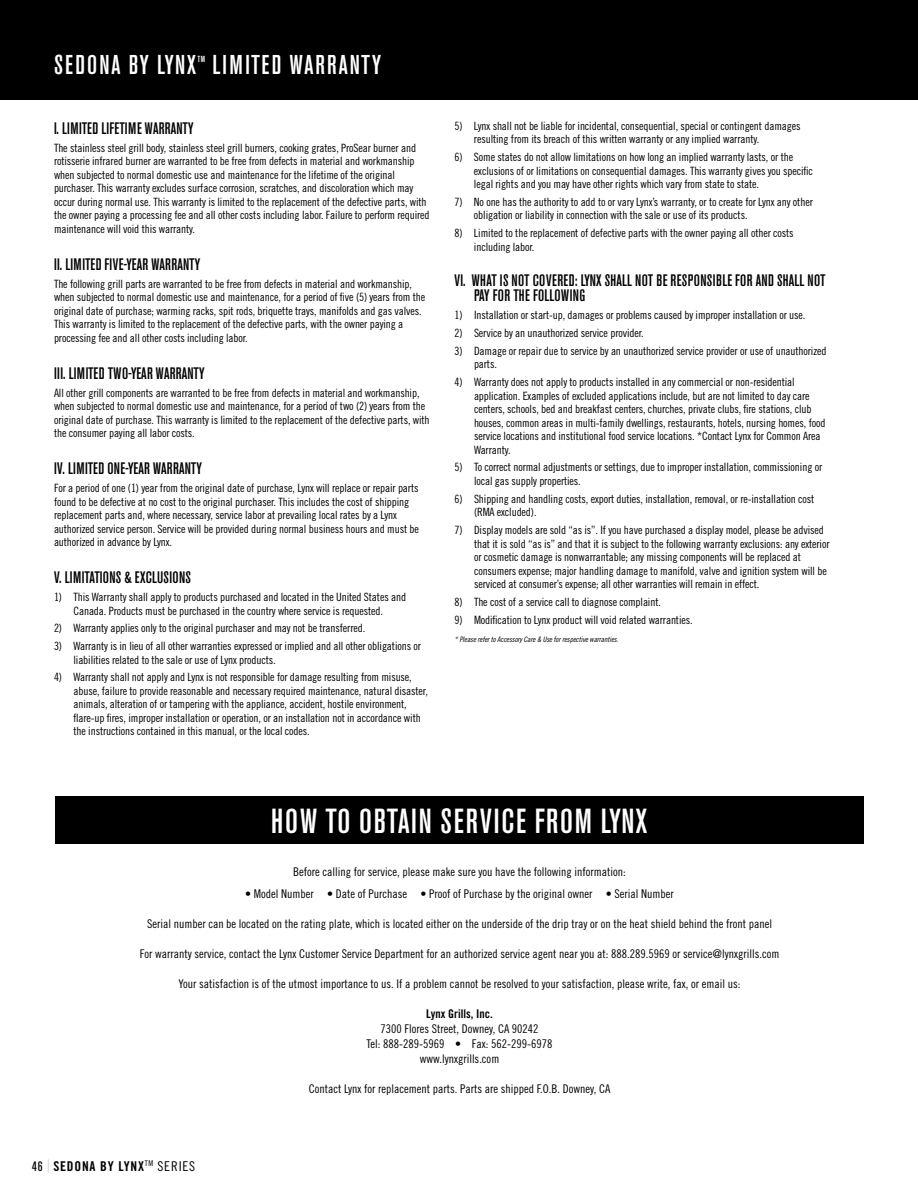
<style>
.page{position:relative;width:918px;height:1188px;background:#fff}
.page>*{position:absolute;margin:0;border:0;box-sizing:border-box;transform-origin:0 0}
.t1{font:500 condensed 34.5px "Akzidenz Grotesk BE";letter-spacing:.05em;color:#fff}
.t2{font:500 condensed 27px "Akzidenz Grotesk BE";letter-spacing:.07em;color:#fff}
.t3{font:500 condensed 16.5px/15px "Akzidenz Grotesk BE";letter-spacing:.01em;color:#000}
.t4{font:13.5px "Trade Gothic LT Std Bd Cn 20";letter-spacing:.06em;color:#000}
.t5{font:12px/15px "Trade Gothic LT Std Cn 18";color:#000;text-align:center}
.t6{font:12px "Trade Gothic LT Std Bd Cn 20";color:#000}
.t7{font:11.4px/13.5px "Trade Gothic LT Std Cn 18";letter-spacing:-.01em;color:#000}
.t8{font:500 condensed 8.7px "Akzidenz Grotesk BE";color:#fff}
.t9{font:7.5px "Trade Gothic LT Std Cn 18 Obl";letter-spacing:-.01em;color:#000}
.s1{font-family:"Akzidenz Grotesk BE";font-weight:500;font-stretch:condensed}
.s2{font-family:"Trade Gothic LT Std Cn 18"}
</style>
<div class="page">
<svg style="left:48px;top:1159px;width:1px;height:14px"></svg>
<div style="left:0;top:0;width:918px;height:99px;background:#000"></div>
<div style="left:55px;top:796px;width:809px;height:48px;background:#000"></div>
<h2 class="t2" style="left:54px;top:50px;width:144px">SEDONA BY LYNX</h2>
<p class="t8" style="left:197px;top:54px;width:9px">TM</p>
<h2 class="t2" style="left:213px;top:50px;width:170px">LIMITED WARRANTY</h2>
<h3 class="t3" style="left:54px;top:121px;width:141px">I. LIMITED LIFETIME WARRANTY</h3>
<p class="t7" style="left:54px;top:141px;width:377px">The stainless steel grill body, stainless steel grill burners, cooking grates, ProSear burner and rotisserie infrared burner are warranted to be free from defects in material and workmanship when subjected to normal domestic use and maintenance for the lifetime of the original purchaser. This warranty excludes surface corrosion, scratches, and discoloration which may occur during normal use. This warranty is limited to the replacement of the defective parts, with the owner paying a processing fee and all other costs including labor. Failure to perform required maintenance will void this warranty.</p>
<h3 class="t3" style="left:54px;top:257px;width:148px">II. LIMITED FIVE-YEAR WARRANTY</h3>
<p class="t7" style="left:54px;top:277px;width:373px">The following grill parts are warranted to be free from defects in material and workmanship, when subjected to normal domestic use and maintenance, for a period of five (5) years from the original date of purchase; warming racks, spit rods, briquette trays, manifolds and gas valves.<br>This warranty is limited to the replacement of the defective parts, with the owner paying a processing fee and all other costs including labor.</p>
<h3 class="t3" style="left:54px;top:366px;width:152px">III. LIMITED TWO-YEAR WARRANTY</h3>
<p class="t7" style="left:54px;top:386px;width:377px">All other grill components are warranted to be free from defects in material and workmanship, when subjected to normal domestic use and maintenance, for a period of two (2) years from the original date of purchase. This warranty is limited to the replacement of the defective parts, with the consumer paying all labor costs.</p>
<h3 class="t3" style="left:54px;top:461px;width:150px">IV. LIMITED ONE-YEAR WARRANTY</h3>
<p class="t7" style="left:54px;top:481px;width:366px">For a period of one (1) year from the original date of purchase, Lynx will replace or repair parts found to be defective at no cost to the original purchaser. This includes the cost of shipping replacement parts and, where necessary, service labor at prevailing local rates by a Lynx authorized service person. Service will be provided during normal business hours and must be authorized in advance by Lynx.</p>
<h3 class="t3" style="left:54px;top:570px;width:139px">V. LIMITATIONS &amp; EXCLUSIONS</h3>
<p class="t7" style="left:54px;top:590px;width:354px;text-align:center">1) This Warranty shall apply to products purchased and located in the United States and<br>Canada. Products must be purchased in the country where service is requested.</p>
<p class="t7" style="left:54px;top:621px;width:313px">2) Warranty applies only to the original purchaser and may not be transferred.</p>
<p class="t7" style="left:74px;top:639px;width:349px;text-indent:-20px">3) Warranty is in lieu of all other warranties expressed or implied and all other obligations or liabilities related to the sale or use of Lynx products.</p>
<p class="t7" style="left:74px;top:671px;width:356px;text-indent:-20px">4) Warranty shall not apply and Lynx is not responsible for damage resulting from misuse, abuse, failure to provide reasonable and necessary required maintenance, natural disaster, animals, alteration of or tampering with the appliance, accident, hostile environment, flare-up fires, improper installation or operation, or an installation not in accordance with the instructions contained in this manual, or the local codes.</p>
<p class="t7" style="left:474px;top:119px;width:328px;text-indent:-20px">5) Lynx shall not be liable for incidental, consequential, special or contingent damages resulting from its breach of this written warranty or any implied warranty.</p>
<p class="t7" style="left:474px;top:150px;width:341px;text-indent:-20px">6) Some states do not allow limitations on how long an implied warranty lasts, or the exclusions of or limitations on consequential damages. This warranty gives you specific legal rights and you may have other rights which vary from state to state.</p>
<p class="t7" style="left:474px;top:195px;width:340px;text-indent:-20px">7) No one has the authority to add to or vary Lynx’s warranty, or to create for Lynx any other obligation or liability in connection with the sale or use of its products.</p>
<p class="t7" style="left:474px;top:226px;width:321px;text-indent:-20px">8) Limited to the replacement of defective parts with the owner paying all other costs including labor.</p>
<h3 class="t3" style="left:474px;top:274px;width:353px;text-indent:-20px">VI. WHAT IS NOT COVERED: LYNX SHALL NOT BE RESPONSIBLE FOR AND SHALL NOT<br>PAY FOR THE FOLLOWING</h3>
<p class="t7" style="left:454px;top:308px;width:352px">1) Installation or start-up, damages or problems caused by improper installation or use.</p>
<p class="t7" style="left:454px;top:326px;width:191px">2) Service by an unauthorized service provider.</p>
<p class="t7" style="left:474px;top:344px;width:354px;text-indent:-20px">3) Damage or repair due to service by an unauthorized service provider or use of unauthorized parts.</p>
<p class="t7" style="left:474px;top:375px;width:353px;text-indent:-20px">4) Warranty does not apply to products installed in any commercial or non-residential application. Examples of excluded applications include, but are not limited to day care centers, schools, bed and breakfast centers, churches, private clubs, fire stations, club houses, common areas in multi-family dwellings, restaurants, hotels, nursing homes, food service locations and institutional food service locations. *Contact Lynx for Common Area Warranty.</p>
<p class="t7" style="left:474px;top:461px;width:350px;text-indent:-20px">5) To correct normal adjustments or settings, due to improper installation, commissioning or local gas supply properties.</p>
<p class="t7" style="left:474px;top:492px;width:342px;text-indent:-20px">6) Shipping and handling costs, export duties, installation, removal, or re-installation cost (RMA excluded).</p>
<p class="t7" style="left:474px;top:523px;width:357px;text-indent:-20px">7) Display models are sold “as is”. If you have purchased a display model, please be advised that it is sold “as is” and that it is subject to the following warranty exclusions: any exterior or cosmetic damage is nonwarrantable; any missing components will be replaced at consumers expense; major handling damage to manifold, valve and ignition system will be serviced at consumer’s expense; all other warranties will remain in effect.</p>
<p class="t7" style="left:454px;top:595px;width:208px">8) The cost of a service call to diagnose complaint.</p>
<p class="t7" style="left:454px;top:613px;width:240px">9) Modification to Lynx product will void related warranties.</p>
<p class="t9" style="left:454px;top:634px;width:165px">* Please refer to Accessory Care &amp; Use for respective warranties.</p>
<h1 class="t1" style="left:271px;top:802px;width:378px">HOW TO OBTAIN SERVICE FROM LYNX</h1>
<p class="t5" style="left:293px;top:864px;width:334px">Before calling for service, please make sure you have the following information:</p>
<p class="t5" style="left:245px;top:886px;width:430px">• Model Number • Date of Purchase • Proof of Purchase by the original owner • Serial Number</p>
<p class="t5" style="left:147px;top:916px;width:627px">Serial number can be located on the rating plate, which is located either on the underside of the drip tray or on the heat shield behind the front panel</p>
<p class="t5" style="left:140px;top:946px;width:641px">For warranty service, contact the Lynx Customer Service Department for an authorized service agent near you at: 888.289.5969 or service@lynxgrills.com</p>
<p class="t5" style="left:179px;top:976px;width:563px">Your satisfaction is of the utmost importance to us. If a problem cannot be resolved to your satisfaction, please write, fax, or email us:</p>
<p class="t6" style="left:426px;top:1006px;width:68px">Lynx Grills, Inc.</p>
<p class="t5" style="left:367px;top:1021px;width:187px">7300 Flores Street, Downey, CA 90242<br>Tel: 888-289-5969 • Fax: 562-299-6978 www.lynxgrills.com</p>
<p class="t5" style="left:309px;top:1081px;width:303px">Contact Lynx for replacement parts. Parts are shipped F.O.B. Downey, CA</p>
<p class="t4" style="left:32px;top:1158px;width:165px"><span class="s1">46</span> SEDONA BY LYNX<sup>TM</sup> <span class="s2">SERIES</span></p>
</div>
